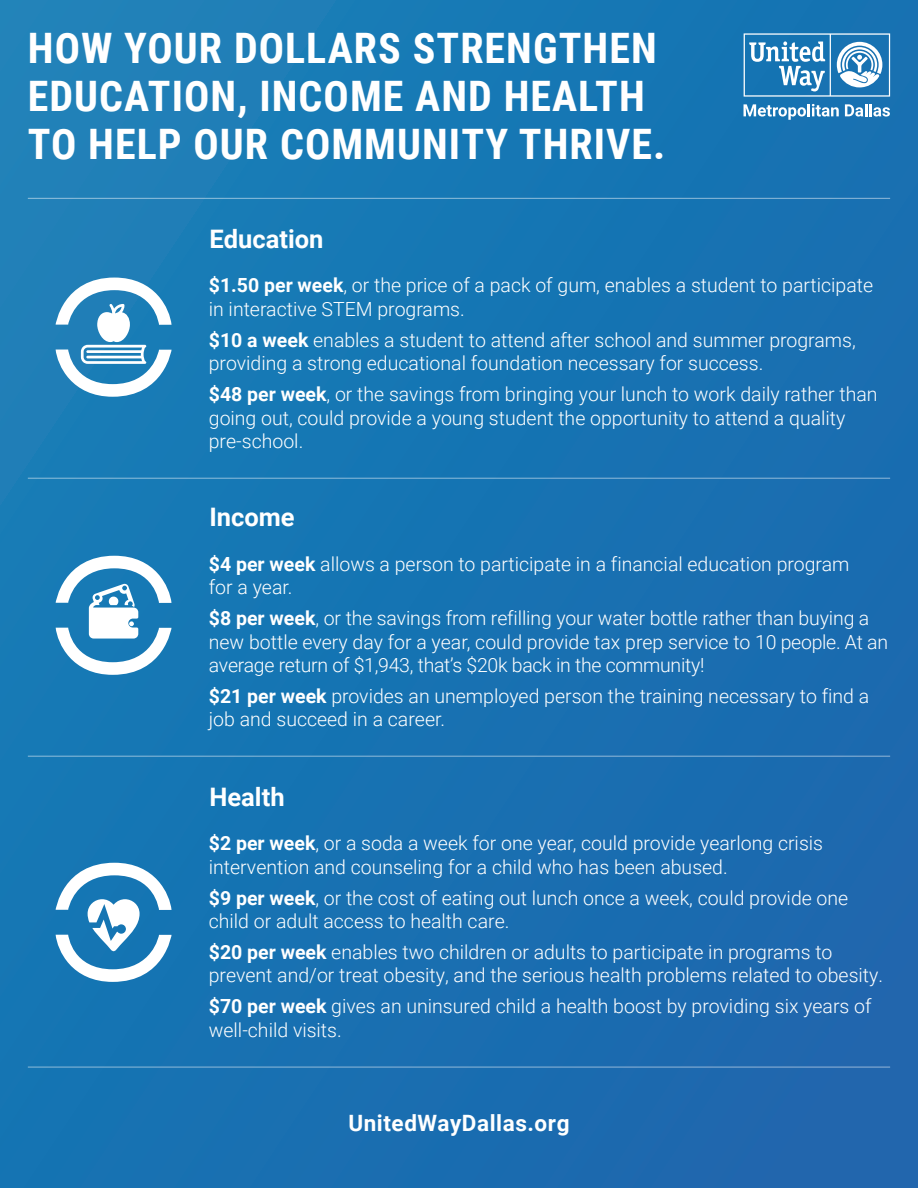
<style>
.page{position:relative;width:918px;height:1188px;background:#fff}
.page>*{position:absolute;margin:0;border:0;box-sizing:border-box;transform-origin:0 0}
.t1{font:700 42px/48px "Roboto Condensed";letter-spacing:.025em;color:#fff}
.t2{font:700 25.5px "Roboto";color:#fff}
.t3{font:700 22.5px "Roboto";letter-spacing:.025em;color:#fff}
.t4{font:300 19.5px/23.4px "Roboto";color:#fff}
.s1{font-weight:700}
</style>
<div class="page">
<div style="left:0;top:0;width:918px;height:1188px;background:linear-gradient(to right,#187cb6,#1a6aaf)"></div>
<svg style="left:56px;top:278px;width:116px;height:119px"></svg>
<svg style="left:56px;top:556px;width:116px;height:119px"></svg>
<svg style="left:56px;top:863px;width:116px;height:119px"></svg>
<hr style="left:28px;top:478px;width:862px;height:1px;background:#fff">
<hr style="left:28px;top:198px;width:862px;height:1px;background:#fff">
<hr style="left:28px;top:756px;width:862px;height:1px;background:#fff">
<hr style="left:28px;top:1067px;width:862px;height:1px;background:#fff">
<svg style="left:744px;top:104px;width:95px;height:16px"></svg>
<svg style="left:845px;top:104px;width:45px;height:13px"></svg>
<svg style="left:744px;top:33px;width:146px;height:64px"></svg>
<h1 class="t1" style="left:28px;top:23px;width:639px">HOW YOUR DOLLARS STRENGTHEN<br>EDUCATION, INCOME AND HEALTH<br>TO HELP OUR COMMUNITY THRIVE.</h1>
<h2 class="t2" style="left:209px;top:221px;width:116px">Education</h2>
<p class="t4" style="left:209px;top:273px;width:666px"><span class="s1">$1.50 per week</span>, or the price of a pack of gum, enables a student to participate in interactive STEM programs.</p>
<p class="t4" style="left:209px;top:327px;width:648px"><span class="s1">$10 a week</span> enables a student to attend after school and summer programs, providing a strong educational foundation necessary for success.</p>
<p class="t4" style="left:209px;top:382px;width:670px"><span class="s1">$48 per week</span>, or the savings from bringing your lunch to work daily rather than going out, could provide a young student the opportunity to attend a quality pre-school.</p>
<h2 class="t2" style="left:209px;top:499px;width:87px">Income</h2>
<p class="t4" style="left:209px;top:551px;width:642px"><span class="s1">$4 per week</span> allows a person to participate in a financial education program for a year.</p>
<p class="t4" style="left:209px;top:606px;width:681px"><span class="s1">$8 per week</span>, or the savings from refilling your water bottle rather than buying a new bottle every day for a year, could provide tax prep service to 10 people. At an average return of $1,943, that’s $20k back in the community!</p>
<p class="t4" style="left:209px;top:683px;width:662px"><span class="s1">$21 per week</span> provides an unemployed person the training necessary to find a job and succeed in a career.</p>
<h2 class="t2" style="left:209px;top:779px;width:77px">Health</h2>
<p class="t4" style="left:209px;top:831px;width:616px"><span class="s1">$2 per week</span>, or a soda a week for one year, could provide yearlong crisis intervention and counseling for a child who has been abused.</p>
<p class="t4" style="left:209px;top:885px;width:641px"><span class="s1">$9 per week</span>, or the cost of eating out lunch once a week, could provide one child or adult access to health care.</p>
<p class="t4" style="left:209px;top:939px;width:676px"><span class="s1">$20 per week</span> enables two children or adults to participate in programs to prevent and/or treat obesity, and the serious health problems related to obesity.</p>
<p class="t4" style="left:209px;top:994px;width:664px"><span class="s1">$70 per week</span> gives an uninsured child a health boost by providing six years of well-child visits.</p>
<p class="t3" style="left:348px;top:1107px;width:223px">UnitedWayDallas.org</p>
</div>
